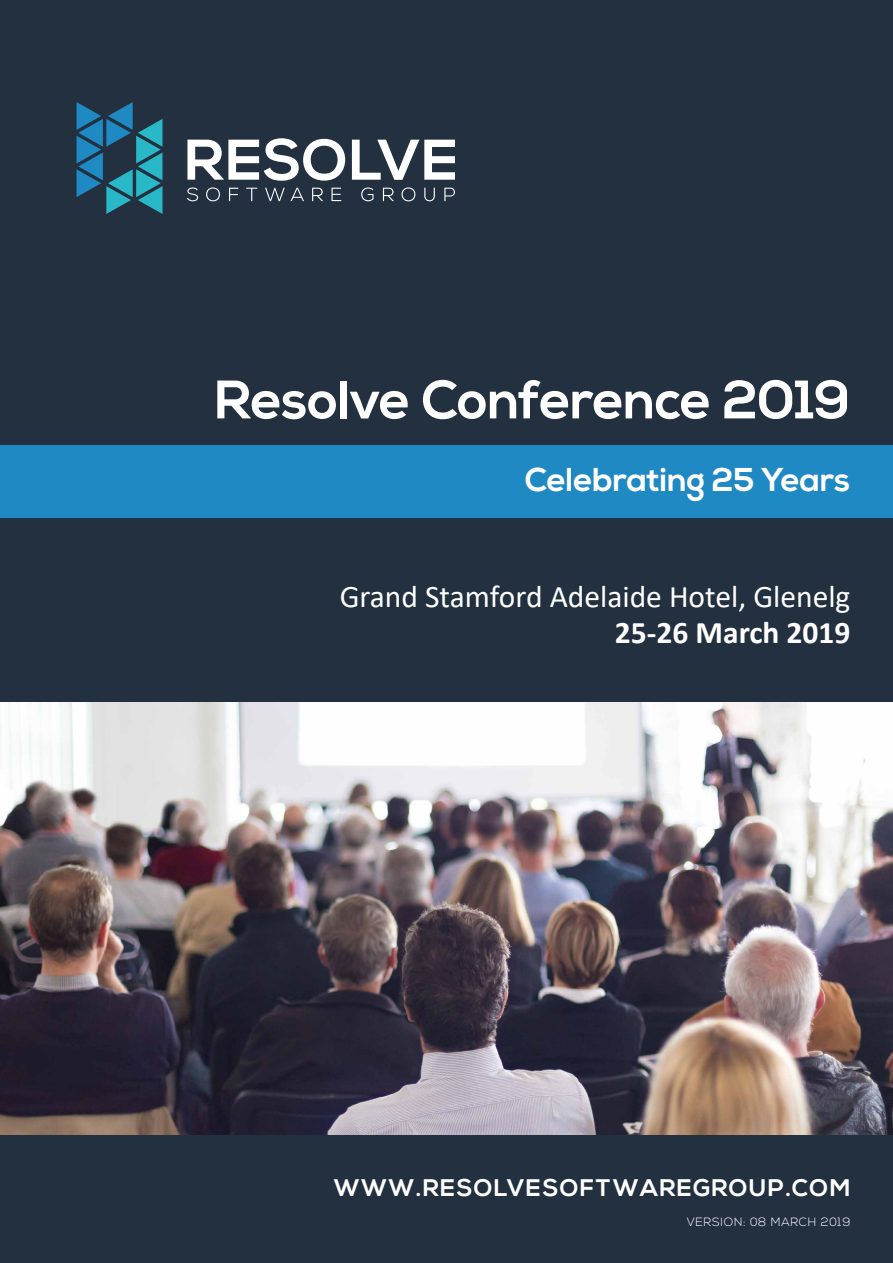
<style>
.page{position:relative;width:893px;height:1263px;background:#fff}
.page>*{position:absolute;margin:0;border:0;box-sizing:border-box;transform-origin:0 0}
.t1{font:700 54px "Nexa";letter-spacing:-.01em;color:#fff}
.t2{font:700 33px "Nexa";letter-spacing:-.005em;color:#fff}
.t3{font:31.5px "Calibri";color:#fff}
.t4{font:700 31.5px "Calibri";color:#fff}
.t5{font:700 24px "Nexa";letter-spacing:.05em;color:#fff}
.t6{font:300 12px "Nexa";letter-spacing:.05em;color:#fff}
</style>
<div class="page">
<img style="left:0;top:702px;width:893px;height:433px">
<div style="left:0;top:0;width:893px;height:702px;background:#233040"></div>
<div style="left:0;top:1135px;width:893px;height:128px;background:#233040"></div>
<svg style="left:187px;top:138px;width:158px;height:43px"></svg>
<svg style="left:352px;top:140px;width:103px;height:40px"></svg>
<svg style="left:187px;top:187px;width:11px;height:14px"></svg>
<svg style="left:206px;top:187px;width:14px;height:14px"></svg>
<svg style="left:229px;top:188px;width:9px;height:13px"></svg>
<svg style="left:246px;top:188px;width:11px;height:13px"></svg>
<svg style="left:265px;top:188px;width:39px;height:13px"></svg>
<svg style="left:312px;top:188px;width:11px;height:13px"></svg>
<svg style="left:331px;top:188px;width:10px;height:13px"></svg>
<svg style="left:361px;top:187px;width:12px;height:14px"></svg>
<svg style="left:383px;top:188px;width:11px;height:13px"></svg>
<svg style="left:402px;top:187px;width:13px;height:14px"></svg>
<svg style="left:424px;top:188px;width:11px;height:13px"></svg>
<svg style="left:444px;top:188px;width:11px;height:13px"></svg>
<svg style="left:77px;top:102px;width:85px;height:112px"></svg>
<div style="left:0;top:445px;width:893px;height:73px;background:#1e89c3"></div>
<h1 class="t1" style="left:215px;top:369px;width:637px">Resolve Conference 2019</h1>
<p class="t2" style="left:525px;top:460px;width:327px">Celebrating 25 Years</p>
<p class="t3" style="left:340px;top:574px;width:512px">Grand Stamford Adelaide Hotel, Glenelg</p>
<p class="t4" style="left:615px;top:610px;width:237px">25-26 March 2019</p>
<p class="t5" style="left:334px;top:1174px;width:518px">WWW.RESOLVESOFTWAREGROUP.COM</p>
<p class="t6" style="left:687px;top:1215px;width:165px">VERSION: 08 MARCH 2019</p>
</div>
